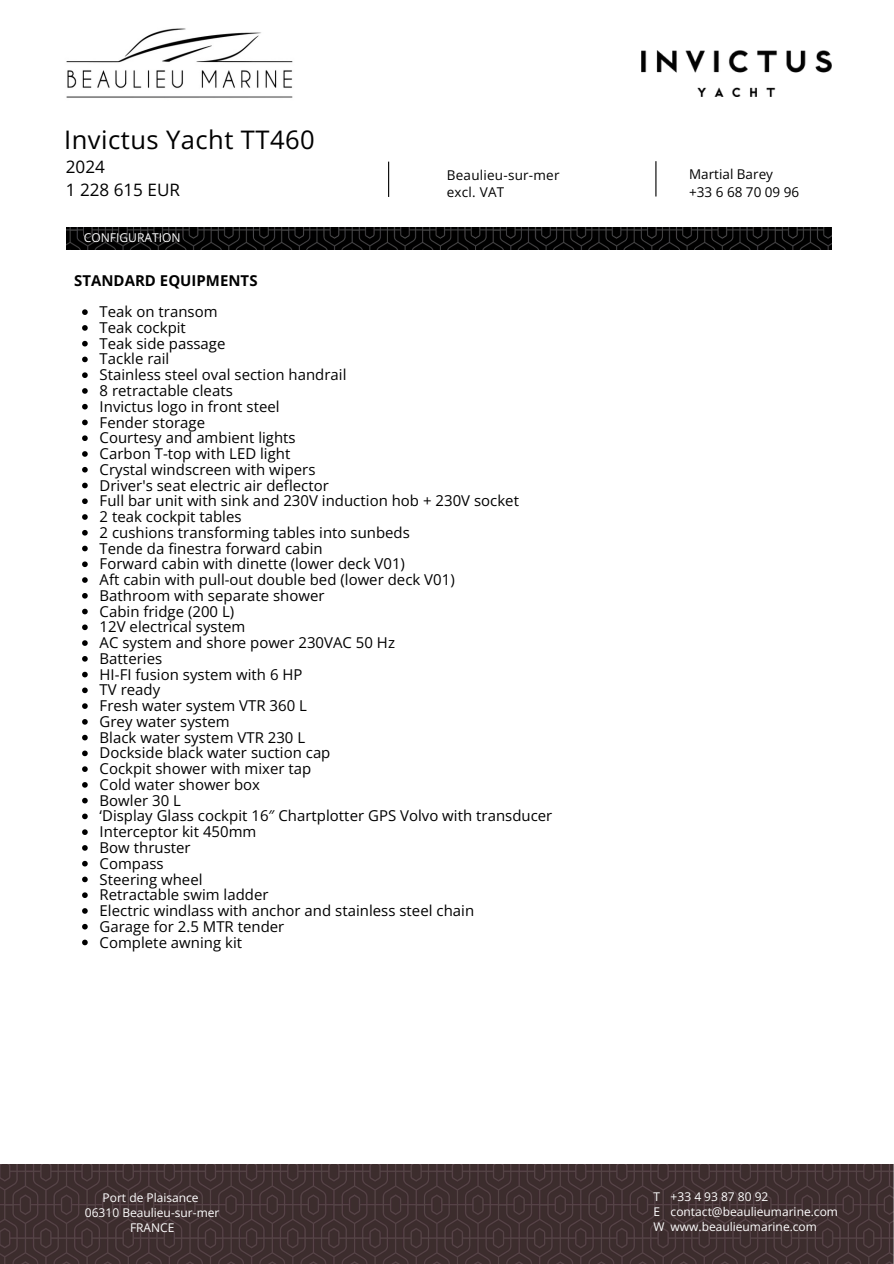
<style>
.page{position:relative;width:894px;height:1264px;background:#fff}
.page>*{position:absolute;margin:0;border:0;box-sizing:border-box;transform-origin:0 0}
.t1{font:25.5px "Open Sans";letter-spacing:.015em;color:#000}
.t2{font:17.1px/22.5px "Open Sans";color:#000}
.t3{font:15px "Open Sans";color:#000}
.t4{font:700 15px "Open Sans";color:#000}
.t5{font:13.5px/18px "Open Sans";letter-spacing:.015em;color:#000}
.t6{font:12.15px "Open Sans";color:#fff}
.t7{font:12px/15px "Open Sans";color:#fff}
</style>
<div class="page">
<svg style="left:82px;top:309px;width:6px;height:6px"></svg>
<svg style="left:82px;top:325px;width:6px;height:6px"></svg>
<svg style="left:82px;top:341px;width:6px;height:5px"></svg>
<svg style="left:82px;top:356px;width:6px;height:6px"></svg>
<svg style="left:82px;top:372px;width:6px;height:6px"></svg>
<svg style="left:82px;top:388px;width:6px;height:6px"></svg>
<svg style="left:82px;top:404px;width:6px;height:5px"></svg>
<svg style="left:82px;top:419px;width:6px;height:6px"></svg>
<svg style="left:82px;top:435px;width:6px;height:6px"></svg>
<svg style="left:82px;top:451px;width:6px;height:6px"></svg>
<svg style="left:82px;top:467px;width:6px;height:5px"></svg>
<svg style="left:82px;top:482px;width:6px;height:6px"></svg>
<svg style="left:82px;top:498px;width:6px;height:6px"></svg>
<svg style="left:82px;top:514px;width:6px;height:6px"></svg>
<svg style="left:82px;top:530px;width:6px;height:5px"></svg>
<svg style="left:82px;top:545px;width:6px;height:6px"></svg>
<svg style="left:82px;top:561px;width:6px;height:6px"></svg>
<svg style="left:82px;top:577px;width:6px;height:6px"></svg>
<svg style="left:82px;top:593px;width:6px;height:5px"></svg>
<svg style="left:82px;top:608px;width:6px;height:6px"></svg>
<svg style="left:82px;top:624px;width:6px;height:6px"></svg>
<svg style="left:82px;top:640px;width:6px;height:6px"></svg>
<svg style="left:82px;top:656px;width:6px;height:5px"></svg>
<svg style="left:82px;top:671px;width:6px;height:6px"></svg>
<svg style="left:82px;top:687px;width:6px;height:6px"></svg>
<svg style="left:82px;top:703px;width:6px;height:6px"></svg>
<svg style="left:82px;top:719px;width:6px;height:5px"></svg>
<svg style="left:82px;top:734px;width:6px;height:6px"></svg>
<svg style="left:82px;top:750px;width:6px;height:6px"></svg>
<svg style="left:82px;top:766px;width:6px;height:6px"></svg>
<svg style="left:82px;top:782px;width:6px;height:5px"></svg>
<svg style="left:82px;top:797px;width:6px;height:6px"></svg>
<svg style="left:82px;top:813px;width:6px;height:6px"></svg>
<svg style="left:82px;top:829px;width:6px;height:6px"></svg>
<svg style="left:82px;top:845px;width:6px;height:5px"></svg>
<svg style="left:82px;top:860px;width:6px;height:6px"></svg>
<svg style="left:82px;top:876px;width:6px;height:6px"></svg>
<svg style="left:82px;top:892px;width:6px;height:6px"></svg>
<svg style="left:82px;top:908px;width:6px;height:5px"></svg>
<svg style="left:82px;top:923px;width:6px;height:6px"></svg>
<svg style="left:82px;top:939px;width:6px;height:6px"></svg>
<img style="left:67px;top:228px;width:764px;height:21px">
<img style="left:0;top:1164px;width:893px;height:99px">
<img style="left:66px;top:28px;width:227px;height:70px">
<img style="left:641px;top:50px;width:189px;height:47px">
<hr style="left:388px;top:162px;width:1px;height:35px;background:#000">
<hr style="left:655px;top:161px;width:1px;height:35px;background:#000">
<h5 class="t1" style="left:64px;top:122px;width:252px">Invictus Yacht TT460</h5>
<p class="t2" style="left:66px;top:155px;width:116px">2024<br>1 228 615 EUR</p>
<p class="t5" style="left:689px;top:165px;width:111px">Martial Barey +33 6 68 70 09 96</p>
<p class="t5" style="left:446px;top:167px;width:114px;line-height:16.8px">Beaulieu-sur-mer excl. VAT</p>
<p class="t6" style="left:84px;top:229px;width:98px">CONFIGURATION</p>
<p class="t4" style="left:74px;top:270px;width:185px">STANDARD EQUIPMENTS</p>
<p class="t3" style="left:100px;top:301px;width:119px">Teak on transom</p>
<h1 class="t3" style="left:100px;top:317px;width:88px">Teak cockpit</h1>
<h2 class="t3" style="left:100px;top:333px;width:127px">Teak side passage</h2>
<p class="t3" style="left:100px;top:348px;width:71px">Tackle rail</p>
<h4 class="t3" style="left:100px;top:364px;width:248px">Stainless steel oval section handrail</h4>
<p class="t3" style="left:100px;top:380px;width:135px">8 retractable cleats</p>
<h4 class="t3" style="left:100px;top:396px;width:181px">Invictus logo in front steel</h4>
<p class="t3" style="left:100px;top:411px;width:107px">Fender storage</p>
<h5 class="t3" style="left:100px;top:427px;width:197px">Courtesy and ambient lights</h5>
<h3 class="t3" style="left:100px;top:443px;width:192px">Carbon T-top with LED light</h3>
<p class="t3" style="left:100px;top:459px;width:217px">Crystal windscreen with wipers</p>
<p class="t3" style="left:100px;top:474px;width:231px">Driver's seat electric air deflector</p>
<p class="t3" style="left:100px;top:490px;width:421px">Full bar unit with sink and 230V induction hob + 230V socket</p>
<p class="t3" style="left:100px;top:506px;width:143px">2 teak cockpit tables</p>
<p class="t3" style="left:100px;top:522px;width:312px">2 cushions transforming tables into sunbeds</p>
<p class="t3" style="left:100px;top:537px;width:224px">Tende da finestra forward cabin</p>
<p class="t3" style="left:100px;top:553px;width:307px">Forward cabin with dinette (lower deck V01)</p>
<p class="t3" style="left:100px;top:569px;width:356px">Aft cabin with pull-out double bed (lower deck V01)</p>
<p class="t3" style="left:100px;top:585px;width:226px">Bathroom with separate shower</p>
<p class="t3" style="left:100px;top:600px;width:136px">Cabin fridge (200 L)</p>
<p class="t3" style="left:100px;top:616px;width:147px">12V electrical system</p>
<p class="t3" style="left:100px;top:632px;width:297px">AC system and shore power 230VAC 50 Hz</p>
<p class="t3" style="left:100px;top:648px;width:64px">Batteries</p>
<p class="t3" style="left:100px;top:663px;width:204px">HI-FI fusion system with 6 HP</p>
<p class="t3" style="left:100px;top:679px;width:62px">TV ready</p>
<p class="t3" style="left:100px;top:695px;width:209px">Fresh water system VTR 360 L</p>
<p class="t3" style="left:100px;top:711px;width:131px">Grey water system</p>
<p class="t3" style="left:100px;top:726px;width:207px">Black water system VTR 230 L</p>
<p class="t3" style="left:100px;top:742px;width:232px">Dockside black water suction cap</p>
<p class="t3" style="left:100px;top:758px;width:213px">Cockpit shower with mixer tap</p>
<p class="t3" style="left:100px;top:774px;width:162px">Cold water shower box</p>
<p class="t3" style="left:100px;top:789px;width:83px">Bowler 30 L</p>
<p class="t3" style="left:100px;top:805px;width:454px">‘Display Glass cockpit 16″ Chartplotter GPS Volvo with transducer</p>
<p class="t3" style="left:100px;top:821px;width:158px">Interceptor kit 450mm</p>
<p class="t3" style="left:100px;top:837px;width:93px">Bow thruster</p>
<p class="t3" style="left:100px;top:852px;width:66px">Compass</p>
<p class="t3" style="left:100px;top:868px;width:104px">Steering wheel</p>
<p class="t3" style="left:100px;top:884px;width:170px">Retractable swim ladder</p>
<p class="t3" style="left:100px;top:900px;width:376px">Electric windlass with anchor and stainless steel chain</p>
<p class="t3" style="left:100px;top:915px;width:186px">Garage for 2.5 MTR tender</p>
<p class="t3" style="left:100px;top:931px;width:144px">Complete awning kit</p>
<p class="t7" style="left:103px;top:1190px;width:98px">Port de Plaisance</p>
<p class="t7" style="left:85px;top:1205px;width:136px">06310 Beaulieu-sur-mer</p>
<p class="t7" style="left:130px;top:1220px;width:46px">FRANCE</p>
<p class="t7" style="left:670px;top:1189px;width:99px">+33 4 93 87 80 92</p>
<p class="t7" style="left:670px;top:1204px;width:169px">contact@beaulieumarine.com</p>
<p class="t7" style="left:670px;top:1219px;width:148px">www.beaulieumarine.com</p>
<p class="t7" style="left:653px;top:1189px;width:8px">T<br>E</p>
<p class="t7" style="left:653px;top:1219px;width:13px">W</p>
</div>
